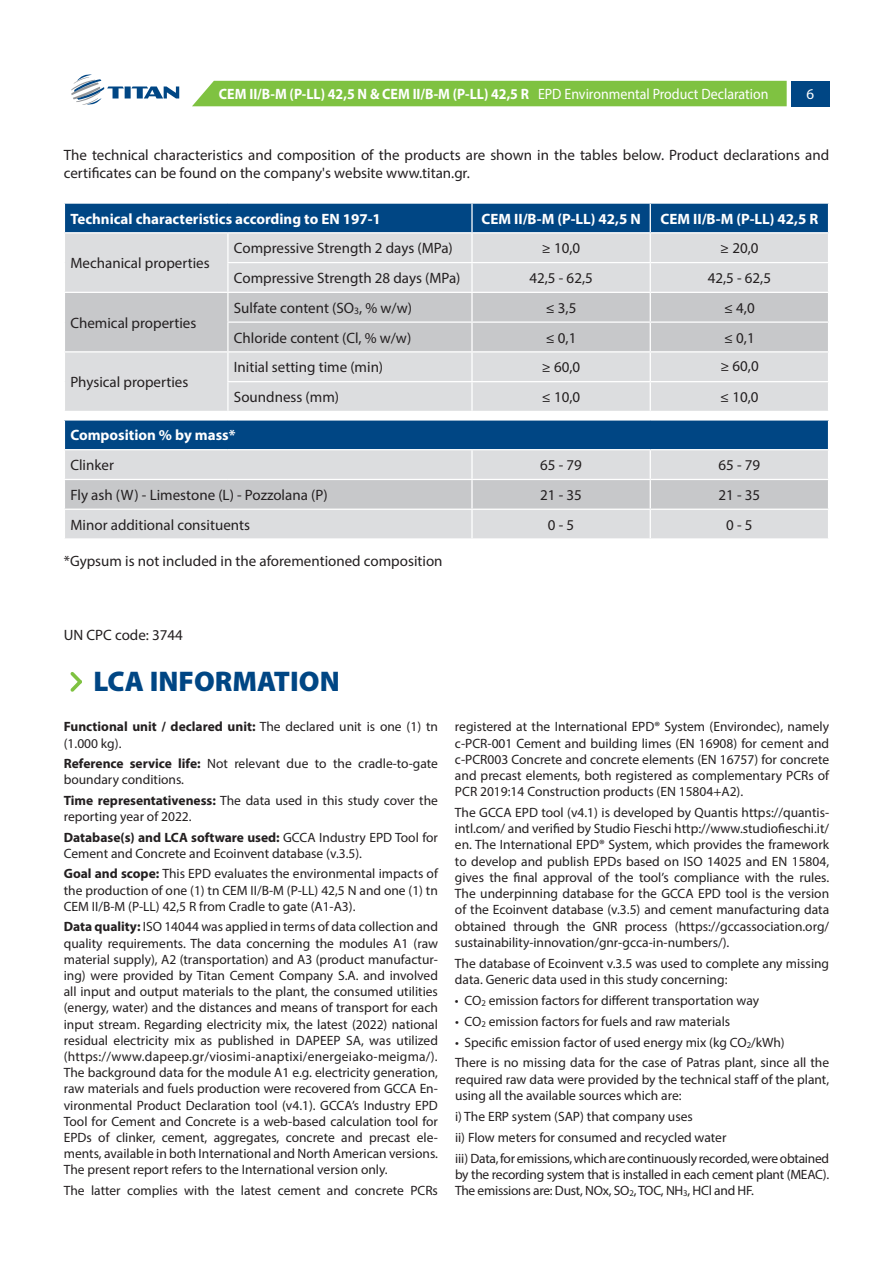
<style>
.page{position:relative;width:893px;height:1263px;background:#fff}
.page>*{position:absolute;margin:0;border:0;box-sizing:border-box;transform-origin:0 0}
.Title_01{font:900 28.5px "Myriad Pro";color:#004684}
.Main{font:15px/18px "Myriad Pro";color:#231f20}
.Main-2{font:700 15px "Myriad Pro";color:#fff}
.Main-3{font:700 15px "Myriad Pro";color:#fff;scale:.93 1}
.t1{font:15px "Myriad Pro";color:#fff}
.Main-4{font:13.5px/16.2px "Myriad Pro";color:#231f20;text-align:justify}
.s1{font-weight:400}
.s2{font-weight:700}
</style>
<div class="page">
<div style="left:192px;top:81px;width:595px;height:25px;background:#7fc241"></div>
<svg style="left:71px;top:74px;width:108px;height:31px"></svg>
<div style="left:791px;top:81px;width:38px;height:25px;background:#004684"></div>
<svg style="left:70px;top:672px;width:12px;height:20px"></svg>
<svg style="left:64px;top:203px;width:765px;height:208px;background:#b9c4ce"></svg>
<svg style="left:65px;top:421px;width:763px;height:117px;background:#a2b4c4"></svg>
<hr style="left:64px;top:449px;width:164px;height:1px;background:#fff">
<hr style="left:228px;top:449px;width:244px;height:1px;background:#fff">
<hr style="left:472px;top:449px;width:178px;height:1px;background:#fff">
<hr style="left:650px;top:449px;width:179px;height:1px;background:#fff">
<p class="Main-3" style="left:219px;top:84px;width:592px">CEM II/B-M (P-LL) 42,5 N &amp; CEM II/B-M (P-LL) 42,5 R <span class="s1">EPD Environmental Product Declaration</span></p>
<p class="t1" style="left:806px;top:85px;width:9px">6</p>
<p class="Main" style="left:64px;top:146px;width:767px">The technical characteristics and composition of the products are shown in the tables below. Product declarations and certificates can be found on the company's website www.titan.gr.</p>
<p class="Main-2" style="left:70px;top:209px;width:312px">Technical characteristics according to EN 197-1</p>
<p class="Main-2" style="left:481px;top:209px;width:161px">CEM II/B-M (P-LL) 42,5 N</p>
<p class="Main-2" style="left:660px;top:209px;width:159px">CEM II/B-M (P-LL) 42,5 R</p>
<p class="Main" style="left:70px;top:254px;width:141px">Mechanical properties</p>
<p class="Main" style="left:234px;top:239px;width:220px">Compressive Strength 2 days (MPa)</p>
<p class="Main" style="left:542px;top:239px;width:40px">≥ 10,0</p>
<p class="Main" style="left:720px;top:239px;width:40px">≥ 20,0</p>
<p class="Main" style="left:234px;top:269px;width:228px">Compressive Strength 28 days (MPa)</p>
<p class="Main" style="left:529px;top:269px;width:65px">42,5 - 62,5</p>
<p class="Main" style="left:708px;top:269px;width:65px">42,5 - 62,5</p>
<p class="Main" style="left:70px;top:313px;width:127px">Chemical properties</p>
<p class="Main" style="left:234px;top:299px;width:180px">Sulfate content (SO<sub>3</sub>, % w/w)</p>
<p class="Main" style="left:546px;top:299px;width:32px">≤ 3,5</p>
<p class="Main" style="left:724px;top:299px;width:32px">≤ 4,0</p>
<p class="Main" style="left:234px;top:328px;width:179px">Chloride content (Cl, % w/w)</p>
<p class="Main" style="left:546px;top:328px;width:32px">≤ 0,1</p>
<p class="Main" style="left:724px;top:328px;width:32px">≤ 0,1</p>
<p class="Main" style="left:234px;top:358px;width:151px">Initial setting time (min)</p>
<p class="Main" style="left:542px;top:358px;width:40px">≥ 60,0</p>
<p class="Main" style="left:720px;top:357px;width:40px">≥ 60,0</p>
<p class="Main" style="left:234px;top:388px;width:107px">Soundness (mm)</p>
<p class="Main" style="left:542px;top:388px;width:40px">≤ 10,0</p>
<p class="Main" style="left:720px;top:388px;width:40px">≤ 10,0</p>
<p class="Main-2" style="left:70px;top:426px;width:167px">Composition % by mass*</p>
<p class="Main" style="left:70px;top:456px;width:45px">Clinker</p>
<p class="Main" style="left:540px;top:456px;width:43px">65 - 79</p>
<p class="Main" style="left:718px;top:456px;width:43px">65 - 79</p>
<p class="Main" style="left:70px;top:486px;width:259px">Fly ash (W) - Limestone (L) - Pozzolana (P)</p>
<p class="Main" style="left:540px;top:486px;width:43px">21 - 35</p>
<p class="Main" style="left:718px;top:486px;width:43px">21 - 35</p>
<p class="Main" style="left:70px;top:515px;width:181px">Minor additional consituents</p>
<p class="Main" style="left:548px;top:515px;width:28px">0 - 5</p>
<p class="Main" style="left:726px;top:515px;width:28px">0 - 5</p>
<p class="Main" style="left:70px;top:373px;width:119px">Physical properties</p>
<p class="Main" style="left:64px;top:552px;width:380px">*Gypsum is not included in the aforementioned composition</p>
<p class="Main" style="left:64px;top:625px;width:121px">UN CPC code: 3744</p>
<p class="Title_01" style="left:93px;top:662px;width:248px">LCA INFORMATION</p>
<p class="Main-4" style="left:64px;top:718px;width:376px"><span class="s2">Functional unit / declared unit:</span> The declared unit is one (1) tn (1.000 kg).</p>
<p class="Main-4" style="left:64px;top:755px;width:376px"><span class="s2">Reference service life:</span> Not relevant due to the cradle‐to‐gate boundary conditions.</p>
<p class="Main-4" style="left:64px;top:792px;width:376px"><span class="s2">Time representativeness:</span> The data used in this study cover the reporting year of 2022.</p>
<p class="Main-4" style="left:64px;top:829px;width:376px"><span class="s2">Database(s) and LCA software used:</span> GCCA Industry EPD Tool for<br>Cement and Concrete and Ecoinvent database (v.3.5).</p>
<p class="Main-4" style="left:64px;top:865px;width:376px"><span class="s2">Goal and scope:</span> This EPD evaluates the environmental impacts of the production of one (1) tn CEM II/B-M (P-LL) 42,5 N and one (1) tn CEM II/B-M (P-LL) 42,5 R from Cradle to gate (A1-A3).</p>
<p class="Main-4" style="left:64px;top:918px;width:376px"><span class="s2">Data quality:</span> ISO 14044 was applied in terms of data collection and quality requirements. The data concerning the modules A1 (raw material supply), A2 (transportation) and A3 (product manufactur&shy;ing) were provided by Titan Cement Company S.A. and involved all input and output materials to the plant, the consumed utilities (energy, water) and the distances and means of transport for each input stream. Regarding electricity mix, the latest (2022) national residual electricity mix as published in DAPEEP SA, was utilized (https://www.dapeep.gr/viosimi-anaptixi/energeiako-meigma/).<br>The background data for the module A1 e.g. electricity generation, raw materials and fuels production were recovered from GCCA En&shy;vironmental Product Declaration tool (v4.1). GCCA’s Industry EPD Tool for Cement and Concrete is a web-based calculation tool for EPDs of clinker, cement, aggregates, concrete and precast ele&shy;ments, available in both International and North American versions.<br>The present report refers to the International version only.</p>
<p class="Main-4" style="left:64px;top:1182px;width:376px">The latter complies with the latest cement and concrete PCRs</p>
<p class="Main-4" style="left:455px;top:718px;width:376px">registered at the International EPD® System (Environdec), namely c-PCR-001 Cement and building limes (EN 16908) for cement and c-PCR003 Concrete and concrete elements (EN 16757) for concrete and precast elements, both registered as complementary PCRs of PCR 2019:14 Construction products (EN 15804+A2).</p>
<p class="Main-4" style="left:455px;top:804px;width:376px">The GCCA EPD tool (v4.1) is developed by Quantis https://quantis&shy;intl.com/ and verified by Studio Fieschi http://www.studiofieschi.it/ en. The International EPD® System, which provides the framework to develop and publish EPDs based on ISO 14025 and EN 15804, gives the final approval of the tool’s compliance with the rules.<br>The underpinning database for the GCCA EPD tool is the version of the Ecoinvent database (v.3.5) and cement manufacturing data obtained through the GNR process (https://gccassociation.org/ sustainability-innovation/gnr-gcca-in-numbers/).</p>
<p class="Main-4" style="left:455px;top:955px;width:376px">The database of Ecoinvent v.3.5 was used to complete any missing data. Generic data used in this study concerning:</p>
<p class="Main-4" style="left:455px;top:992px;width:306px">• CO<sub>2</sub> emission factors for different transportation way</p>
<p class="Main-4" style="left:455px;top:1013px;width:277px">• CO<sub>2</sub> emission factors for fuels and raw materials</p>
<p class="Main-4" style="left:455px;top:1034px;width:331px">• Specific emission factor of used energy mix (kg CO<sub>2</sub>/kWh)</p>
<p class="Main-4" style="left:455px;top:1054px;width:376px">There is no missing data for the case of Patras plant, since all the required raw data were provided by the technical staff of the plant, using all the available sources which are:</p>
<p class="Main-4" style="left:455px;top:1108px;width:239px">i) The ERP system (SAP) that company uses</p>
<p class="Main-4" style="left:455px;top:1129px;width:273px">ii) Flow meters for consumed and recycled water</p>
<p class="Main-4" style="left:455px;top:1150px;width:376px">iii) Data, for emissions, which are continuously recorded, were obtained by the recording system that is installed in each cement plant (MEAC).<br>The emissions are: Dust, NOx, SO<sub>2</sub>, TOC, NH<sub>3</sub>, HCl and HF.</p>
</div>
